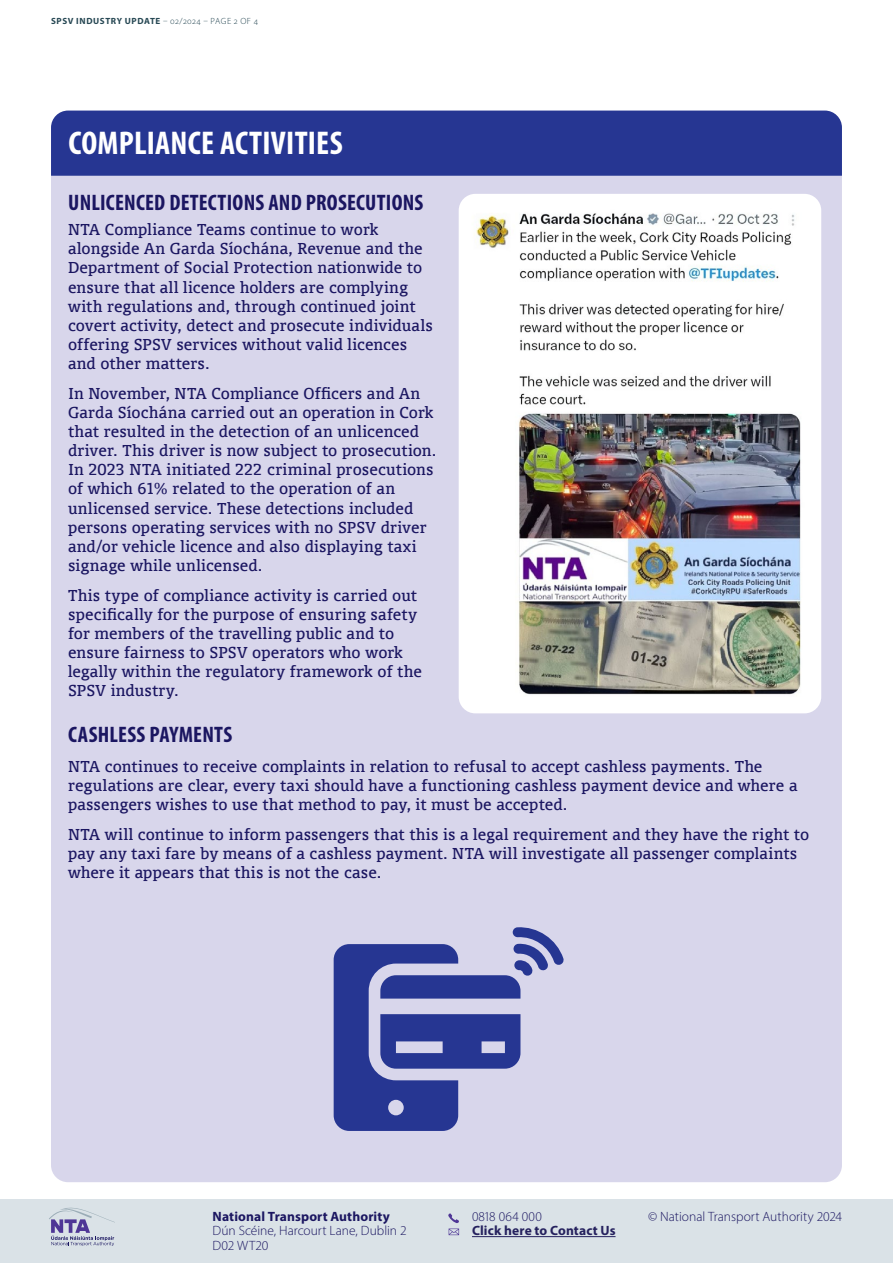
<style>
.page{position:relative;width:893px;height:1263px;background:#fff}
.page>*{position:absolute;margin:0;border:0;box-sizing:border-box;transform-origin:0 0}
.Heading_3{font:700 condensed 33px "Myriad Pro";letter-spacing:.01em;color:#fff}
.Heading_5{font:700 condensed 22.5px "Myriad Pro";letter-spacing:.01em;color:#1b1661}
.Body_Text_-_10pt{font:700 condensed 22.5px "Myriad Pro";letter-spacing:.01em;color:#1b1661}
.Body_Text_-_10pt-2{font:15px/19.2px "Union";letter-spacing:.01em;color:#1b1661}
.t1{font:300 13.5px/14.2px "Myriad Pro";color:#1b1661}
.t2{font:700 13.5px "Myriad Pro";letter-spacing:.01em;color:#1b1661}
.t3{font:700 13.5px "Myriad Pro";letter-spacing:.01em;color:#25215e}
.t4{font:300 13.5px "Myriad Pro";letter-spacing:.02em;color:#1b1661}
.t5{font:700 9px "Myriad Pro";letter-spacing:.07em;color:#274854}
.s1{font-weight:300}
</style>
<div class="page">
<div style="left:0;top:1199px;width:893px;height:64px;background:#dae2e7"></div>
<svg style="left:49px;top:1207px;width:66px;height:39px"></svg>
<hr style="left:472px;top:1236px;width:143px;height:1px;background:#25215e">
<svg style="left:448px;top:1213px;width:11px;height:22px"></svg>
<div style="left:51px;top:176px;width:791px;height:1006px;background:#d8d6eb"></div>
<div style="left:51px;top:111px;width:791px;height:65px;background:#263692"></div>
<div style="left:459px;top:194px;width:362px;height:519px;background:#fff;border-radius:17px"></div>
<img style="left:476px;top:213px;width:325px;height:482px">
<svg style="left:334px;top:926px;width:230px;height:205px;background:#7e85be"></svg>
<p class="t5" style="left:51px;top:15px;width:208px">SPSV INDUSTRY UPDATE <span class="s1">– 02/2024 – PAGE 2 OF 4</span></p>
<p class="Heading_3" style="left:68px;top:123px;width:276px">COMPLIANCE ACTIVITIES</p>
<p class="Heading_5" style="left:68px;top:188px;width:357px">UNLICENCED DETECTIONS AND PROSECUTIONS</p>
<p class="Body_Text_-_10pt-2" style="left:68px;top:220px;width:366px">NTA Compliance Teams continue to work alongside An Garda Síochána, Revenue and the Department of Social Protection nationwide to ensure that all licence holders are complying with regulations and, through continued joint covert activity, detect and prosecute individuals offering SPSV services without valid licences and other matters.</p>
<p class="Body_Text_-_10pt-2" style="left:68px;top:383px;width:370px">In November, NTA Compliance Officers and An Garda Síochána carried out an operation in Cork that resulted in the detection of an unlicenced driver. This driver is now subject to prosecution.<br>In 2023 NTA initiated 222 criminal prosecutions of which 61% related to the operation of an unlicensed service. These detections included persons operating services with no SPSV driver and/or vehicle licence and also displaying taxi signage while unlicensed.</p>
<p class="Body_Text_-_10pt-2" style="left:68px;top:585px;width:355px">This type of compliance activity is carried out specifically for the purpose of ensuring safety for members of the travelling public and to ensure fairness to SPSV operators who work legally within the regulatory framework of the SPSV industry.</p>
<p class="Body_Text_-_10pt" style="left:68px;top:721px;width:166px">CASHLESS PAYMENTS</p>
<p class="Body_Text_-_10pt-2" style="left:68px;top:757px;width:731px">NTA continues to receive complaints in relation to refusal to accept cashless payments. The regulations are clear, every taxi should have a functioning cashless payment device and where a passengers wishes to use that method to pay, it must be accepted.</p>
<p class="Body_Text_-_10pt-2" style="left:68px;top:825px;width:743px">NTA will continue to inform passengers that this is a legal requirement and they have the right to pay any taxi fare by means of a cashless payment. NTA will investigate all passenger complaints where it appears that this is not the case.</p>
<p class="t2" style="left:213px;top:1208px;width:179px">National Transport Authority</p>
<p class="t1" style="left:648px;top:1209px;width:195px">© National Transport Authority 2024</p>
<p class="t1" style="left:213px;top:1223px;width:196px">Dún Scéine, Harcourt Lane, Dublin 2<br>D02 WT20</p>
<p class="t4" style="left:472px;top:1208px;width:71px">0818 064 000</p>
<p class="t3" style="left:472px;top:1222px;width:145px">Click here to Contact Us</p>
</div>
